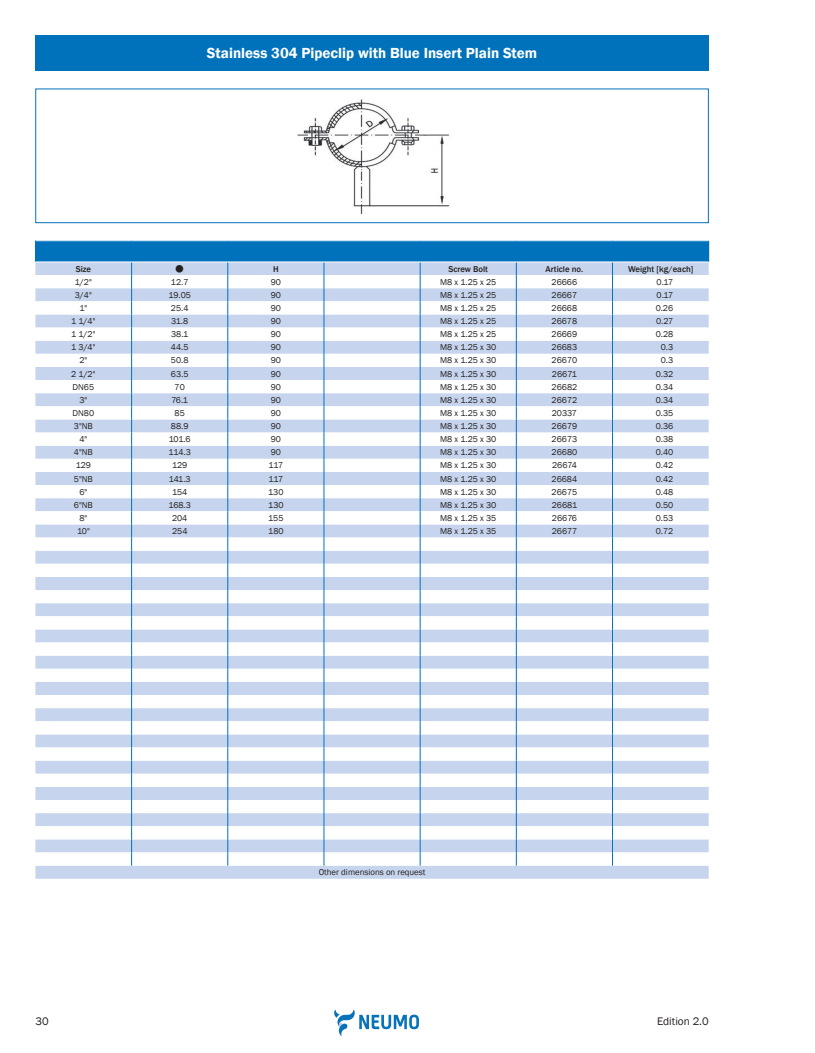
<style>
.page{position:relative;width:815px;height:1053px;background:#fff}
.page>*{position:absolute;margin:0;border:0;box-sizing:border-box;transform-origin:0 0}
.t1{font:600 15px "Franklin Gothic";color:#fff}
.t2{font:11.25px "Franklin Gothic";color:#231f20}
.t3{font:8.75px "Franklin Gothic";color:#231f20}
.t4{font:500 8.75px "Franklin Gothic";color:#231f20}
.t5{font:7.5px "Webdings";color:#231f20}
</style>
<div class="page">
<svg style="left:334px;top:1010px;width:85px;height:26px"></svg>
<div style="left:35px;top:35px;width:674px;height:36px;background:#0072bc"></div>
<div style="left:35px;top:241px;width:674px;height:21px;background:#0072bc"></div>
<svg style="left:35px;top:262px;width:674px;height:616px;background:#c8d7ed"></svg>
<svg style="left:35px;top:275px;width:674px;height:590px"></svg>
<svg style="left:131px;top:262px;width:1px;height:603px"></svg>
<svg style="left:227px;top:262px;width:1px;height:603px"></svg>
<svg style="left:324px;top:262px;width:1px;height:603px"></svg>
<svg style="left:420px;top:262px;width:1px;height:603px"></svg>
<svg style="left:516px;top:262px;width:1px;height:603px"></svg>
<svg style="left:612px;top:262px;width:1px;height:603px"></svg>
<hr style="left:35px;top:261px;width:97px;height:1px;background:#fff">
<hr style="left:132px;top:261px;width:96px;height:1px;background:#fff">
<hr style="left:228px;top:261px;width:96px;height:1px;background:#fff">
<hr style="left:324px;top:261px;width:96px;height:1px;background:#fff">
<hr style="left:420px;top:261px;width:96px;height:1px;background:#fff">
<hr style="left:516px;top:261px;width:96px;height:1px;background:#fff">
<hr style="left:612px;top:261px;width:97px;height:1px;background:#fff">
<div style="left:35px;top:89px;width:674px;height:134px;border:1px solid #0072bc"></div>
<img style="left:297px;top:99px;width:153px;height:116px">
<h1 class="t1" style="left:207px;top:44px;width:332px">Stainless 304 Pipeclip with Blue Insert Plain Stem</h1>
<p class="t4" style="left:76px;top:263px;width:17px">Size</p>
<p class="t5" style="left:176px;top:265px;width:9px">■</p>
<p class="t4" style="left:273px;top:263px;width:7px">H</p>
<p class="t4" style="left:448px;top:263px;width:41px">Screw Bolt</p>
<p class="t4" style="left:546px;top:263px;width:39px">Article no.</p>
<p class="t4" style="left:628px;top:263px;width:67px">Weight [kg/each]</p>
<p class="t3" style="left:75px;top:276px;width:18px">1/2"</p>
<p class="t3" style="left:171px;top:276px;width:19px">12.7</p>
<p class="t3" style="left:271px;top:276px;width:12px">90</p>
<p class="t3" style="left:440px;top:276px;width:58px">M8 x 1.25 x 25</p>
<p class="t3" style="left:552px;top:276px;width:27px">26666</p>
<p class="t3" style="left:657px;top:276px;width:18px">0.17</p>
<p class="t3" style="left:75px;top:289px;width:18px">3/4"</p>
<p class="t3" style="left:168px;top:289px;width:24px">19.05</p>
<p class="t3" style="left:271px;top:289px;width:12px">90</p>
<p class="t3" style="left:440px;top:289px;width:58px">M8 x 1.25 x 25</p>
<p class="t3" style="left:552px;top:289px;width:27px">26667</p>
<p class="t3" style="left:657px;top:289px;width:18px">0.17</p>
<p class="t3" style="left:79px;top:302px;width:9px">1"</p>
<p class="t3" style="left:171px;top:302px;width:19px">25.4</p>
<p class="t3" style="left:271px;top:302px;width:12px">90</p>
<p class="t3" style="left:440px;top:302px;width:58px">M8 x 1.25 x 25</p>
<p class="t3" style="left:552px;top:302px;width:27px">26668</p>
<p class="t3" style="left:656px;top:302px;width:19px">0.26</p>
<p class="t3" style="left:71px;top:316px;width:26px">1 1/4"</p>
<p class="t3" style="left:171px;top:316px;width:19px">31.8</p>
<p class="t3" style="left:271px;top:316px;width:12px">90</p>
<p class="t3" style="left:440px;top:316px;width:58px">M8 x 1.25 x 25</p>
<p class="t3" style="left:552px;top:316px;width:27px">26678</p>
<p class="t3" style="left:656px;top:316px;width:19px">0.27</p>
<p class="t3" style="left:71px;top:329px;width:26px">1 1/2"</p>
<p class="t3" style="left:171px;top:329px;width:19px">38.1</p>
<p class="t3" style="left:271px;top:329px;width:12px">90</p>
<p class="t3" style="left:440px;top:329px;width:58px">M8 x 1.25 x 25</p>
<p class="t3" style="left:552px;top:329px;width:27px">26669</p>
<p class="t3" style="left:656px;top:329px;width:19px">0.28</p>
<p class="t3" style="left:71px;top:342px;width:26px">1 3/4"</p>
<p class="t3" style="left:171px;top:342px;width:19px">44.5</p>
<p class="t3" style="left:271px;top:342px;width:12px">90</p>
<p class="t3" style="left:440px;top:342px;width:58px">M8 x 1.25 x 30</p>
<p class="t3" style="left:552px;top:342px;width:27px">26683</p>
<p class="t3" style="left:661px;top:342px;width:14px">0.3</p>
<p class="t3" style="left:79px;top:355px;width:9px">2"</p>
<p class="t3" style="left:171px;top:355px;width:19px">50.8</p>
<p class="t3" style="left:271px;top:355px;width:12px">90</p>
<p class="t3" style="left:440px;top:355px;width:58px">M8 x 1.25 x 30</p>
<p class="t3" style="left:552px;top:355px;width:27px">26670</p>
<p class="t3" style="left:661px;top:355px;width:14px">0.3</p>
<p class="t3" style="left:71px;top:368px;width:26px">2 1/2"</p>
<p class="t3" style="left:171px;top:368px;width:19px">63.5</p>
<p class="t3" style="left:271px;top:368px;width:12px">90</p>
<p class="t3" style="left:440px;top:368px;width:58px">M8 x 1.25 x 30</p>
<p class="t3" style="left:552px;top:368px;width:26px">26671</p>
<p class="t3" style="left:656px;top:368px;width:19px">0.32</p>
<p class="t3" style="left:73px;top:381px;width:23px">DN65</p>
<p class="t3" style="left:175px;top:381px;width:12px">70</p>
<p class="t3" style="left:271px;top:381px;width:12px">90</p>
<p class="t3" style="left:440px;top:381px;width:58px">M8 x 1.25 x 30</p>
<p class="t3" style="left:552px;top:381px;width:27px">26682</p>
<p class="t3" style="left:656px;top:381px;width:19px">0.34</p>
<p class="t3" style="left:79px;top:394px;width:9px">3"</p>
<p class="t3" style="left:171px;top:394px;width:18px">76.1</p>
<p class="t3" style="left:271px;top:394px;width:12px">90</p>
<p class="t3" style="left:440px;top:394px;width:58px">M8 x 1.25 x 30</p>
<p class="t3" style="left:552px;top:394px;width:27px">26672</p>
<p class="t3" style="left:656px;top:394px;width:19px">0.34</p>
<p class="t3" style="left:73px;top:407px;width:23px">DN80</p>
<p class="t3" style="left:175px;top:407px;width:12px">85</p>
<p class="t3" style="left:271px;top:407px;width:12px">90</p>
<p class="t3" style="left:440px;top:407px;width:58px">M8 x 1.25 x 30</p>
<p class="t3" style="left:552px;top:407px;width:27px">20337</p>
<p class="t3" style="left:656px;top:407px;width:19px">0.35</p>
<p class="t3" style="left:74px;top:420px;width:20px">3"NB</p>
<p class="t3" style="left:171px;top:420px;width:19px">88.9</p>
<p class="t3" style="left:271px;top:420px;width:12px">90</p>
<p class="t3" style="left:440px;top:420px;width:58px">M8 x 1.25 x 30</p>
<p class="t3" style="left:552px;top:420px;width:27px">26679</p>
<p class="t3" style="left:656px;top:420px;width:19px">0.36</p>
<p class="t3" style="left:79px;top:434px;width:9px">4"</p>
<p class="t3" style="left:169px;top:434px;width:24px">101.6</p>
<p class="t3" style="left:271px;top:434px;width:12px">90</p>
<p class="t3" style="left:440px;top:434px;width:58px">M8 x 1.25 x 30</p>
<p class="t3" style="left:552px;top:434px;width:27px">26673</p>
<p class="t3" style="left:656px;top:434px;width:19px">0.38</p>
<p class="t3" style="left:74px;top:447px;width:20px">4"NB</p>
<p class="t3" style="left:169px;top:447px;width:24px">114.3</p>
<p class="t3" style="left:271px;top:447px;width:12px">90</p>
<p class="t3" style="left:440px;top:447px;width:58px">M8 x 1.25 x 30</p>
<p class="t3" style="left:552px;top:447px;width:27px">26680</p>
<p class="t3" style="left:656px;top:447px;width:19px">0.40</p>
<p class="t3" style="left:76px;top:460px;width:17px">129</p>
<p class="t3" style="left:172px;top:460px;width:17px">129</p>
<p class="t3" style="left:269px;top:460px;width:16px">117</p>
<p class="t3" style="left:440px;top:460px;width:58px">M8 x 1.25 x 30</p>
<p class="t3" style="left:552px;top:460px;width:26px">26674</p>
<p class="t3" style="left:656px;top:460px;width:19px">0.42</p>
<p class="t3" style="left:74px;top:473px;width:20px">5"NB</p>
<p class="t3" style="left:169px;top:473px;width:23px">141.3</p>
<p class="t3" style="left:269px;top:473px;width:16px">117</p>
<p class="t3" style="left:440px;top:473px;width:58px">M8 x 1.25 x 30</p>
<p class="t3" style="left:552px;top:473px;width:27px">26684</p>
<p class="t3" style="left:656px;top:473px;width:19px">0.42</p>
<p class="t3" style="left:79px;top:486px;width:9px">6"</p>
<p class="t3" style="left:172px;top:486px;width:17px">154</p>
<p class="t3" style="left:268px;top:486px;width:17px">130</p>
<p class="t3" style="left:440px;top:486px;width:58px">M8 x 1.25 x 30</p>
<p class="t3" style="left:552px;top:486px;width:27px">26675</p>
<p class="t3" style="left:656px;top:486px;width:19px">0.48</p>
<p class="t3" style="left:74px;top:499px;width:20px">6"NB</p>
<p class="t3" style="left:169px;top:499px;width:24px">168.3</p>
<p class="t3" style="left:268px;top:499px;width:17px">130</p>
<p class="t3" style="left:440px;top:499px;width:58px">M8 x 1.25 x 30</p>
<p class="t3" style="left:552px;top:499px;width:27px">26681</p>
<p class="t3" style="left:656px;top:499px;width:19px">0.50</p>
<p class="t3" style="left:79px;top:512px;width:9px">8"</p>
<p class="t3" style="left:172px;top:512px;width:17px">204</p>
<p class="t3" style="left:268px;top:512px;width:17px">155</p>
<p class="t3" style="left:440px;top:512px;width:58px">M8 x 1.25 x 35</p>
<p class="t3" style="left:552px;top:512px;width:27px">26676</p>
<p class="t3" style="left:656px;top:512px;width:19px">0.53</p>
<p class="t3" style="left:77px;top:525px;width:14px">10"</p>
<p class="t3" style="left:172px;top:525px;width:17px">254</p>
<p class="t3" style="left:268px;top:525px;width:17px">180</p>
<p class="t3" style="left:440px;top:525px;width:58px">M8 x 1.25 x 35</p>
<p class="t3" style="left:552px;top:525px;width:27px">26677</p>
<p class="t3" style="left:656px;top:525px;width:19px">0.72</p>
<p class="t3" style="left:319px;top:866px;width:108px">Other dimensions on request</p>
<p class="t2" style="left:35px;top:1014px;width:15px">30</p>
<p class="t2" style="left:657px;top:1014px;width:53px">Edition 2.0</p>
</div>
